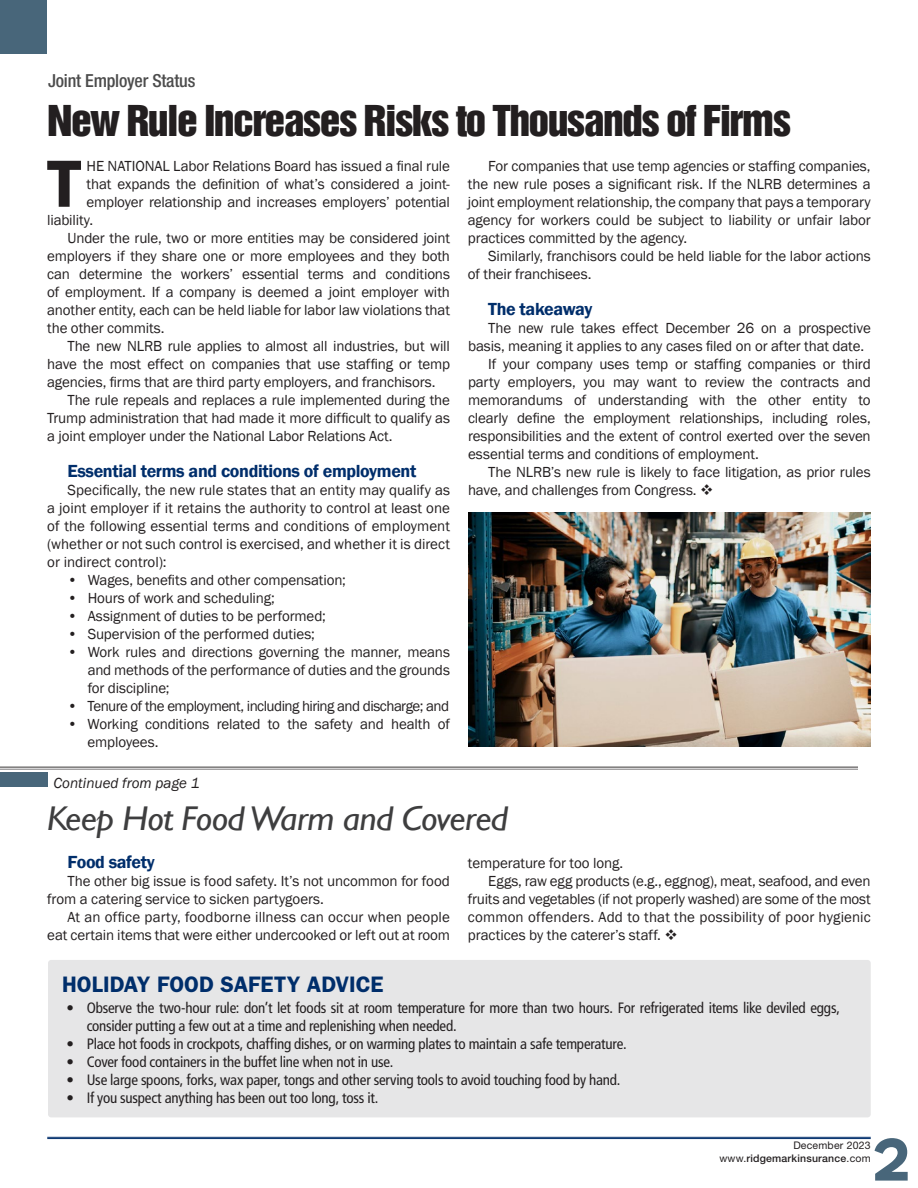
<style>
.page{position:relative;width:918px;height:1188px;background:#fff}
.page>*{position:absolute;margin:0;border:0;box-sizing:border-box;transform-origin:0 0}
.t1{font:600 69px "Franklin Gothic";color:#231f20}
.t2{font:700 60.15px "Stem";color:#48667a}
.t3{font:39px "Helvetica Inserat";letter-spacing:-.04em;color:#231f20;scale:1.07 1}
.t4{font:italic 34.35px "Gill Sans";letter-spacing:-.015em;color:#3e3e3f;scale:1.07 1}
.t5{font:600 22.5px "ITC Franklin Gothic Std";color:#002e6b}
.t6{font:600 18px "Franklin Gothic";letter-spacing:-.02em;color:#002e6b}
.t7{font:500 condensed 18px "Helvetica Neue LT Std";letter-spacing:-.01em;color:#4c4c4c}
.t8{font:15px/18px "Franklin Gothic";letter-spacing:-.01em;color:#231f20;text-align:justify}
.t9{font:condensed 15px/18px "Frutiger LT";letter-spacing:-.015em;color:#231f20}
.t10{font:15px "Franklin Gothic";letter-spacing:-.035em;color:#231f20}
.t11{font:15px "Franklin Gothic";letter-spacing:.01em;color:#231f20}
.t12{font:italic 15px "Franklin Gothic";color:#231f20}
.t13{font:10.5px/12.6px "Helvetica Neue LT Std";letter-spacing:.02em;color:#231f20;text-align:right}
.s1{font-weight:500}
</style>
<div class="page">
<div style="left:0;top:0;width:47px;height:54px;background:#48667a"></div>
<hr style="left:47px;top:1137px;width:824px;height:1px;background:#002e6b">
<hr style="left:47px;top:1138px;width:824px;height:1px;background:#002e6b">
<div style="left:0;top:773px;width:47px;height:14px;background:#48667a"></div>
<hr style="left:0;top:766px;width:858px;height:2px;background:#231f20">
<hr style="left:0;top:769px;width:858px;height:1px;background:#231f20">
<div style="left:48px;top:960px;width:823px;height:157px;background:#e6e6e7;border-radius:3px"></div>
<img style="left:468px;top:513px;width:403px;height:234px">
<p class="t7" style="left:48px;top:70px;width:149px">Joint Employer Status</p>
<h3 class="t3" style="left:47px;top:97px;width:697px">New Rule Increases Risks to Thousands of Firms</h3>
<h1 class="t1" style="left:47px;top:141px;width:35px">T</h1>
<p class="t8" style="left:87px;top:157px;width:365px">HE NATIONAL Labor Relations Board has issued a final rule</p>
<p class="t8" style="left:87px;top:175px;width:365px">that expands the definition of what’s considered a joint-</p>
<p class="t8" style="left:87px;top:193px;width:365px">employer relationship and increases employers’ potential</p>
<p class="t8" style="left:47px;top:211px;width:48px">liability.</p>
<p class="t8" style="left:68px;top:229px;width:384px">Under the rule, two or more entities may be considered joint</p>
<p class="t8" style="left:47px;top:247px;width:404px">employers if they share one or more employees and they both</p>
<p class="t8" style="left:47px;top:265px;width:404px">can determine the workers’ essential terms and conditions</p>
<p class="t8" style="left:47px;top:283px;width:404px">of employment. If a company is deemed a joint employer with</p>
<p class="t8" style="left:47px;top:301px;width:404px">another entity, each can be held liable for labor law violations that</p>
<p class="t8" style="left:47px;top:319px;width:119px">the other commits.</p>
<p class="t8" style="left:68px;top:337px;width:384px">The new NLRB rule applies to almost all industries, but will</p>
<p class="t8" style="left:47px;top:355px;width:404px">have the most effect on companies that use staffing or temp</p>
<p class="t8" style="left:47px;top:373px;width:390px">agencies, firms that are third party employers, and franchisors.</p>
<p class="t8" style="left:68px;top:391px;width:384px">The rule repeals and replaces a rule implemented during the</p>
<p class="t8" style="left:47px;top:409px;width:404px">Trump administration that had made it more difficult to qualify as</p>
<p class="t8" style="left:47px;top:427px;width:347px">a joint employer under the National Labor Relations Act.</p>
<p class="t6" style="left:68px;top:460px;width:351px">Essential terms and conditions of employment</p>
<p class="t8" style="left:47px;top:481px;width:404px;text-indent:20px">Specifically, the new rule states that an entity may qualify as a joint employer if it retains the authority to control at least one of the following essential terms and conditions of employment (whether or not such control is exercised, and whether it is direct or indirect control):</p>
<p class="t8" style="left:68px;top:571px;width:280px">• Wages, benefits and other compensation;</p>
<p class="t8" style="left:67px;top:589px;width:209px">• Hours of work and scheduling;</p>
<p class="t8" style="left:67px;top:607px;width:260px">• Assignment of duties to be performed;</p>
<p class="t8" style="left:67px;top:625px;width:249px">• Supervision of the performed duties;</p>
<p class="t8" style="left:88px;top:643px;width:364px;text-indent:-20px">• Work rules and directions governing the manner, means and methods of the performance of duties and the grounds for discipline;</p>
<p class="t10" style="left:67px;top:696px;width:383px">• Tenure of the employment, including hiring and discharge; and</p>
<p class="t8" style="left:88px;top:715px;width:364px;text-indent:-20px">• Working conditions related to the safety and health of employees.</p>
<p class="t8" style="left:468px;top:157px;width:404px;text-indent:20px">For companies that use temp agencies or staffing companies, the new rule poses a significant risk. If the NLRB determines a joint employment relationship, the company that pays a temporary agency for workers could be subject to liability or unfair labor practices committed by the agency.</p>
<p class="t8" style="left:468px;top:247px;width:404px;text-indent:20px">Similarly, franchisors could be held liable for the labor actions of their franchisees.</p>
<p class="t6" style="left:488px;top:298px;width:106px">The takeaway</p>
<p class="t8" style="left:488px;top:319px;width:384px">The new rule takes effect December 26 on a prospective</p>
<p class="t8" style="left:468px;top:337px;width:398px">basis, meaning it applies to any cases filed on or after that date.</p>
<p class="t8" style="left:488px;top:355px;width:384px">If your company uses temp or staffing companies or third</p>
<p class="t8" style="left:468px;top:373px;width:404px">party employers, you may want to review the contracts and</p>
<p class="t8" style="left:468px;top:391px;width:404px">memorandums of understanding with the other entity to</p>
<p class="t8" style="left:468px;top:409px;width:404px">clearly define the employment relationships, including roles,</p>
<p class="t8" style="left:468px;top:427px;width:404px">responsibilities and the extent of control exerted over the seven</p>
<p class="t8" style="left:468px;top:445px;width:292px">essential terms and conditions of employment.</p>
<p class="t8" style="left:488px;top:463px;width:384px">The NLRB’s new rule is likely to face litigation, as prior rules</p>
<p class="t8" style="left:468px;top:481px;width:247px">have, and challenges from Congress. ❖</p>
<p class="t12" style="left:54px;top:774px;width:147px">Continued from page 1</p>
<h3 class="t4" style="left:47px;top:798px;width:432px">Keep Hot Food Warm and Covered</h3>
<p class="t6" style="left:68px;top:851px;width:89px">Food safety</p>
<p class="t8" style="left:47px;top:873px;width:404px;text-indent:20px">The other big issue is food safety. It’s not uncommon for food from a catering service to sicken partygoers.</p>
<p class="t8" style="left:47px;top:909px;width:404px;text-align:right">At an office party, foodborne illness can occur when people eat certain items that were either undercooked or left out at room</p>
<h3 class="t5" style="left:62px;top:971px;width:323px">HOLIDAY FOOD SAFETY ADVICE</h3>
<p class="t9" style="left:87px;top:999px;width:755px;text-indent:-20px">• Observe the two-hour rule: don’t let foods sit at room temperature for more than two hours. For refrigerated items like deviled eggs, consider putting a few out at a time and replenishing when needed.</p>
<p class="t9" style="left:67px;top:1035px;width:562px">• Place hot foods in crockpots, chaffing dishes, or on warming plates to maintain a safe temperature.</p>
<p class="t9" style="left:67px;top:1053px;width:328px">• Cover food containers in the buffet line when not in use.</p>
<p class="t9" style="left:67px;top:1071px;width:555px">• Use large spoons, forks, wax paper, tongs and other serving tools to avoid touching food by hand.</p>
<p class="t9" style="left:67px;top:1089px;width:314px">• If you suspect anything has been out too long, toss it.</p>
<p class="t8" style="left:468px;top:855px;width:157px">temperature for too long.</p>
<p class="t8" style="left:488px;top:873px;width:384px">Eggs, raw egg products (e.g., eggnog), meat, seafood, and even</p>
<p class="t8" style="left:468px;top:891px;width:404px">fruits and vegetables (if not properly washed) are some of the most</p>
<p class="t11" style="left:468px;top:908px;width:404px">common offenders. Add to that the possibility of poor hygienic</p>
<p class="t8" style="left:468px;top:927px;width:211px">practices by the caterer’s staff. ❖</p>
<p class="t13" style="left:719px;top:1139px;width:153px">December 2023 www.<span class="s1">ridgemarkinsurance</span>.com</p>
<h2 class="t2" style="left:873px;top:1121px;width:37px">2</h2>
</div>
